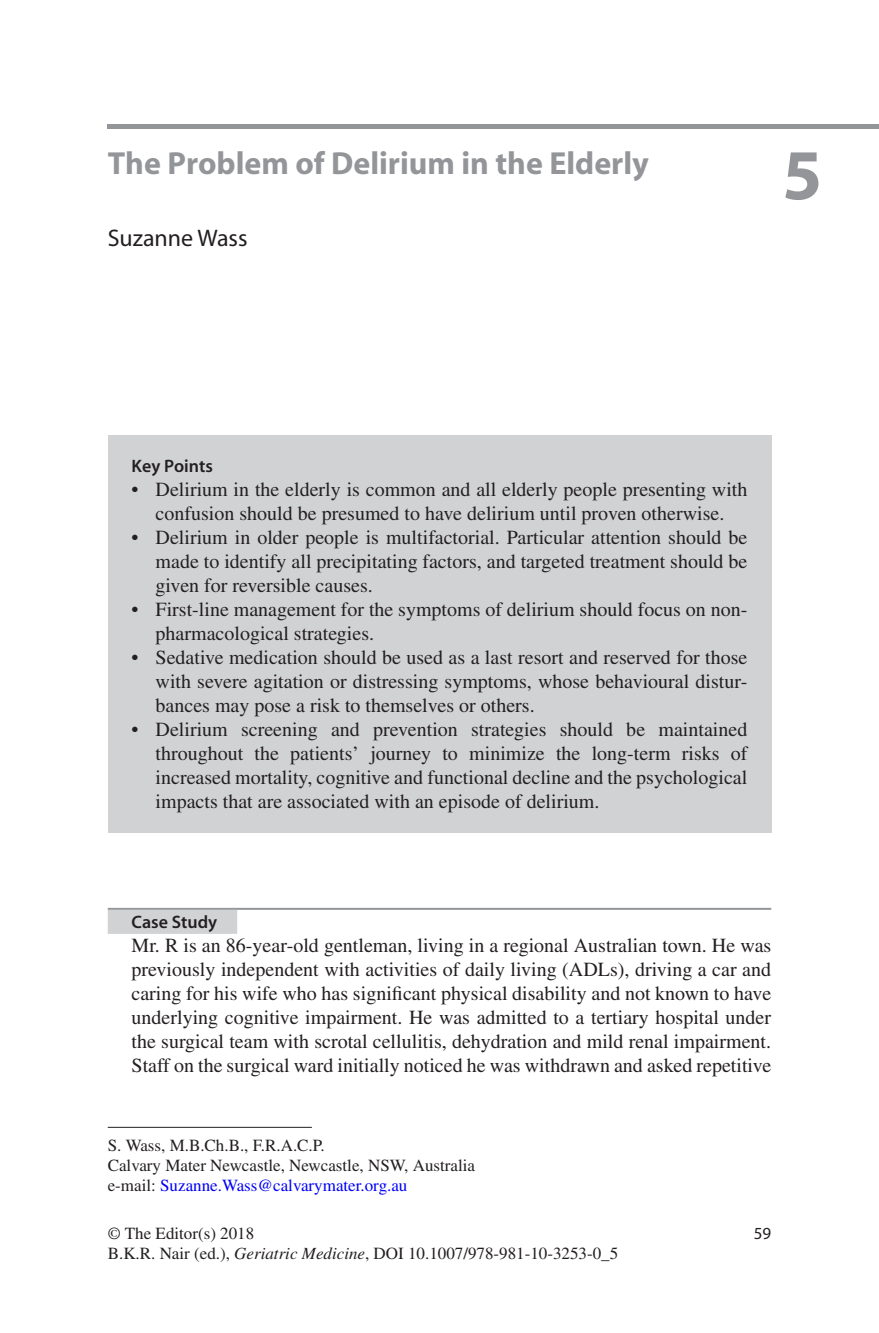
<style>
.page{position:relative;width:879px;height:1333px;background:#fff}
.page>*{position:absolute;margin:0;border:0;box-sizing:border-box;transform-origin:0 0}
.t1{font:700 72px "Hlqkhb Myriad";color:#939598}
.t2{font:700 32px "Hlqkhb Myriad";color:#939598}
.t3{font:24px "Tpnnfg Myriad";color:#231f20}
.t4{font:20px/24px "Tjqmwb Times";color:#231f20;text-align:justify}
.t5{font:600 18px "Kttrtl Myriad";color:#231f20}
.t6{font:17px/20px "Tjqmwb Times";color:#231f20}
.t7{font:17px "Nclpnt Times";color:#231f20}
.t8{font:17px "Tpnnfg Myriad";color:#231f20}
.s1{color:#0000fa}
.s2{font-family:"Htrqxf Times";font-style:italic}
</style>
<div class="page">
<hr style="left:108px;top:124px;width:771px;height:4px;background:#939598">
<hr style="left:108px;top:1126px;width:204px;height:1px;background:#231f20">
<hr style="left:108px;top:907px;width:663px;height:2px;background:#939598">
<div style="left:108px;top:909px;width:129px;height:24px;background:#d1d2d4"></div>
<div style="left:108px;top:435px;width:663px;height:397px;background:#d1d2d4"></div>
<h2 class="t2" style="left:108px;top:147px;width:543px">The Problem of Delirium in the Elderly</h2>
<p class="t3" style="left:108px;top:226px;width:141px">Suzanne Wass</p>
<h1 class="t1" style="left:782px;top:138px;width:41px">5</h1>
<p class="t5" style="left:132px;top:457px;width:83px">Key Points</p>
<p class="t4" style="left:132px;top:477px;width:617px;text-align:center">• Delirium in the elderly is common and all elderly people presenting with confusion should be presumed to have delirium until proven otherwise.</p>
<p class="t4" style="left:156px;top:525px;width:593px;text-indent:-24px">• Delirium in older people is multifactorial. Particular attention should be made to identify all precipitating factors, and targeted treatment should be given for reversible causes.</p>
<p class="t4" style="left:156px;top:597px;width:593px;text-indent:-24px">• First-line management for the symptoms of delirium should focus on non&shy;pharmacological strategies.</p>
<p class="t4" style="left:156px;top:645px;width:593px;text-indent:-24px">• Sedative medication should be used as a last resort and reserved for those with severe agitation or distressing symptoms, whose behavioural distur&shy;bances may pose a risk to themselves or others.</p>
<p class="t4" style="left:156px;top:717px;width:593px;text-indent:-24px">• Delirium screening and prevention strategies should be maintained throughout the patients’ journey to minimize the long-term risks of increased mortality, cognitive and functional decline and the psychological impacts that are associated with an episode of delirium.</p>
<p class="t5" style="left:132px;top:913px;width:87px">Case Study</p>
<p class="t4" style="left:132px;top:933px;width:641px">Mr. R is an 86-year-old gentleman, living in a regional Australian town. He was previously independent with activities of daily living (ADLs), driving a car and caring for his wife who has significant physical disability and not known to have underlying cognitive impairment. He was admitted to a tertiary hospital under the surgical team with scrotal cellulitis, dehydration and mild renal impairment.<br>Staff on the surgical ward initially noticed he was withdrawn and asked repetitive</p>
<p class="t6" style="left:108px;top:1135px;width:369px">S. Wass, M.B.Ch.B., F.R.A.C.P.<br>Calvary Mater Newcastle, Newcastle, NSW, Australia e-mail: <span class="s1">Suzanne.Wass@calvarymater.org.au</span></p>
<p class="t7" style="left:108px;top:1223px;width:148px">© The Editor(s) 2018</p>
<p class="t8" style="left:754px;top:1224px;width:19px">59</p>
<p class="t7" style="left:108px;top:1243px;width:512px">B.K.R. Nair (ed.), <span class="s2">Geriatric Medicine</span>, DOI 10.1007/978-981-10-3253-0_5</p>
</div>
